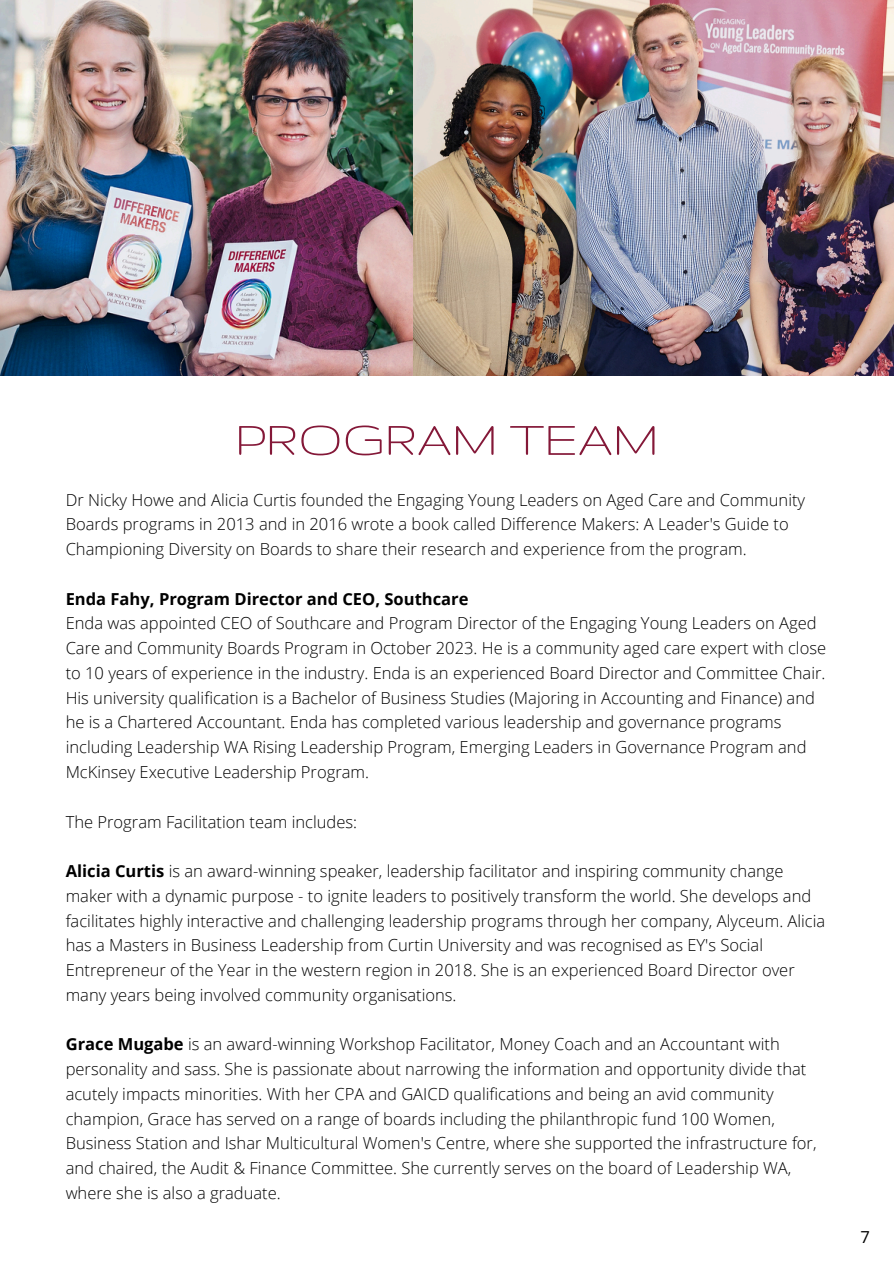
<style>
.page{position:relative;width:894px;height:1264px;background:#fff}
.page>*{position:absolute;margin:0;border:0;box-sizing:border-box;transform-origin:0 0}
.t1{font:52.95px "Gruppo";color:#841838}
.t2{font:300 16.5px/24.8px "Open Sans";color:#000}
.t3{font:700 16.5px "Open Sans";color:#000}
.t4{font:16.5px "Open Sans";color:#000}
.s1{font-weight:700}
</style>
<div class="page">
<img style="left:0;top:0;width:893px;height:375px">
<p class="t1" style="left:235px;top:412px;width:425px">PROGRAM TEAM</p>
<h1 class="t2" style="left:66px;top:487px;width:740px">Dr Nicky Howe and Alicia Curtis founded the Engaging Young Leaders on Aged Care and Community<br>Boards programs in 2013 and in 2016 wrote a book called Difference Makers: A Leader's Guide to<br>Championing Diversity on Boards to share their research and experience from the program.</h1>
<p class="t3" style="left:66px;top:587px;width:404px">Enda Fahy, Program Director and CEO, Southcare</p>
<p class="t2" style="left:66px;top:610px;width:761px">Enda was appointed CEO of Southcare and Program Director of the Engaging Young Leaders on Aged Care and Community Boards Program in October 2023. He is a community aged care expert with close to 10 years of experience in the industry. Enda is an experienced Board Director and Committee Chair.<br>His university qualification is a Bachelor of Business Studies (Majoring in Accounting and Finance) and he is a Chartered Accountant. Enda has completed various leadership and governance programs including Leadership WA Rising Leadership Program, Emerging Leaders in Governance Program and McKinsey Executive Leadership Program.</p>
<p class="t2" style="left:66px;top:808px;width:293px">The Program Facilitation team includes:</p>
<p class="t2" style="left:66px;top:858px;width:760px"><span class="s1">Alicia Curtis</span> is an award-winning speaker, leadership facilitator and inspiring community change maker with a dynamic purpose - to ignite leaders to positively transform the world. She develops and facilitates highly interactive and challenging leadership programs through her company, Alyceum. Alicia has a Masters in Business Leadership from Curtin University and was recognised as EY's Social Entrepreneur of the Year in the western region in 2018. She is an experienced Board Director over many years being involved community organisations.</p>
<p class="t2" style="left:66px;top:1031px;width:752px"><span class="s1">Grace Mugabe</span> is an award-winning Workshop Facilitator, Money Coach and an Accountant with personality and sass. She is passionate about narrowing the information and opportunity divide that acutely impacts minorities. With her CPA and GAICD qualifications and being an avid community champion, Grace has served on a range of boards including the philanthropic fund 100 Women, Business Station and Ishar Multicultural Women's Centre, where she supported the infrastructure for, and chaired, the Audit &amp; Finance Committee. She currently serves on the board of Leadership WA, where she is also a graduate.</p>
<p class="t4" style="left:860px;top:1224px;width:11px">7</p>
</div>
